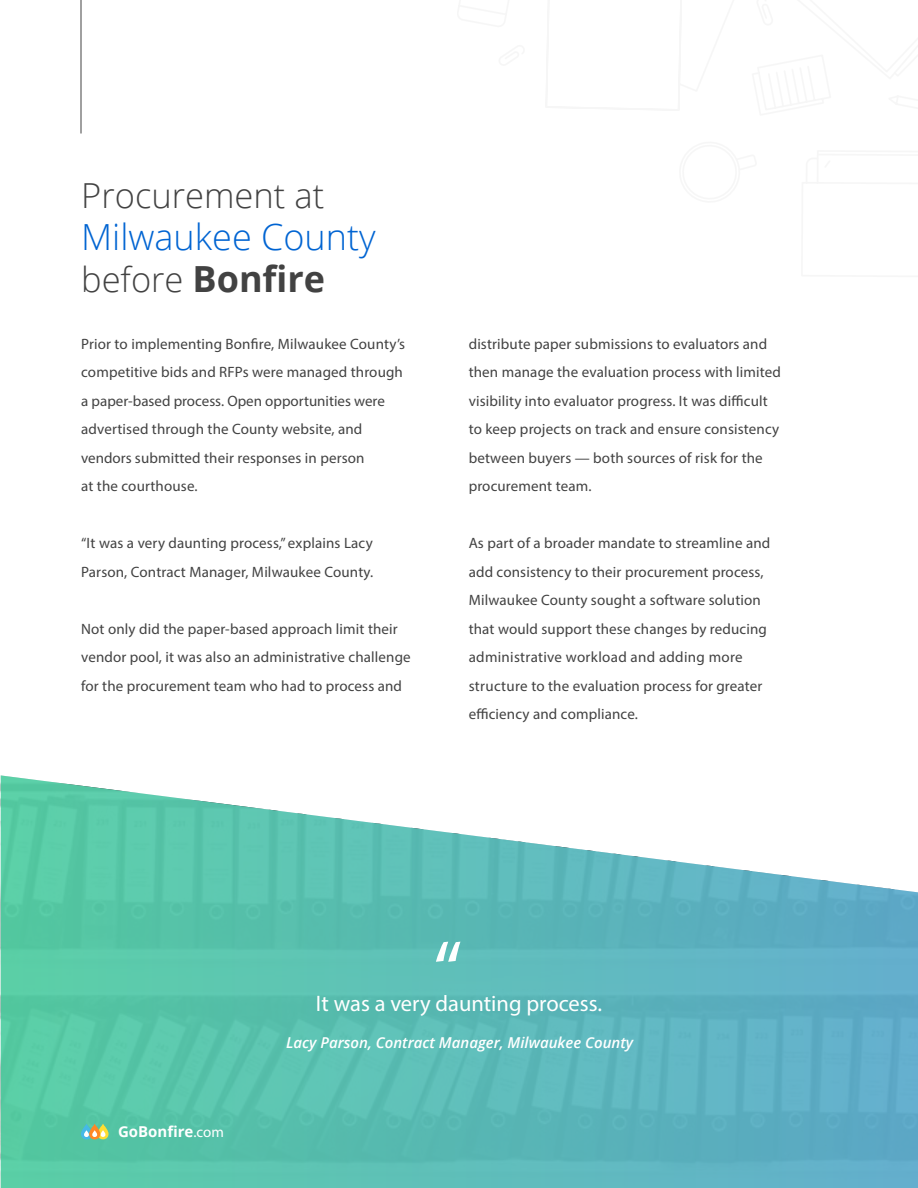
<style>
.page{position:relative;width:918px;height:1188px;background:#fff}
.page>*{position:absolute;margin:0;border:0;box-sizing:border-box;transform-origin:0 0}
.t1{font:82.5px "Myriad Pro";color:#fff}
.t2{font:300 36px/42px "Open Sans";color:#0064d2}
.t3{font:300 34.5px "Open Sans";color:#424242}
.t4{font:22.5px "Myriad Pro";color:#fff}
.t5{font:15px/28.5px "Myriad Pro";letter-spacing:.01em;color:#424242}
.t6{font:italic 600 15px "Open Sans";color:#fff}
.t7{font:700 15px "Open Sans";color:#fff}
.s1{font-size:34.5px;color:#424242}
.s2{font-weight:700;color:#424242}
.s3{font-family:"Myriad Pro";font-weight:400}
</style>
<div class="page">
<svg style="left:1px;top:775px;width:917px;height:413px;background:#72c5c0"></svg>
<hr style="left:81px;top:0;width:1px;height:134px;background:#424242">
<svg style="left:81px;top:1124px;width:28px;height:15px"></svg>
<h3 class="t3" style="left:81px;top:172px;width:245px">Procurement at</h3>
<h2 class="t2" style="left:81px;top:215px;width:296px">Milwaukee County <span class="s1">before</span> <span class="s2">Bonfire</span></h2>
<p class="t5" style="left:81px;top:329px;width:326px">Prior to implementing Bonfire, Milwaukee County’s competitive bids and RFPs were managed through a paper-based process. Open opportunities were advertised through the County website, and vendors submitted their responses in person<br>at the courthouse.</p>
<p class="t5" style="left:81px;top:529px;width:294px">“It was a very daunting process,” explains Lacy<br>Parson, Contract Manager, Milwaukee County.</p>
<p class="t5" style="left:81px;top:614px;width:331px">Not only did the paper-based approach limit their vendor pool, it was also an administrative challenge for the procurement team who had to process and</p>
<p class="t5" style="left:469px;top:329px;width:314px">distribute paper submissions to evaluators and then manage the evaluation process with limited visibility into evaluator progress. It was difficult to keep projects on track and ensure consistency between buyers — both sources of risk for the procurement team.</p>
<p class="t5" style="left:469px;top:529px;width:303px">As part of a broader mandate to streamline and add consistency to their procurement process, Milwaukee County sought a software solution that would support these changes by reducing administrative workload and adding more structure to the evaluation process for greater efficiency and compliance.</p>
<h1 class="t1" style="left:433px;top:920px;width:31px">“</h1>
<h3 class="t4" style="left:316px;top:989px;width:288px">It was a very daunting process.</h3>
<p class="t7" style="left:118px;top:1121px;width:107px">GoBonfire<span class="s3">.com</span></p>
<p class="t6" style="left:286px;top:1032px;width:349px">Lacy Parson, Contract Manager, Milwaukee County</p>
</div>
